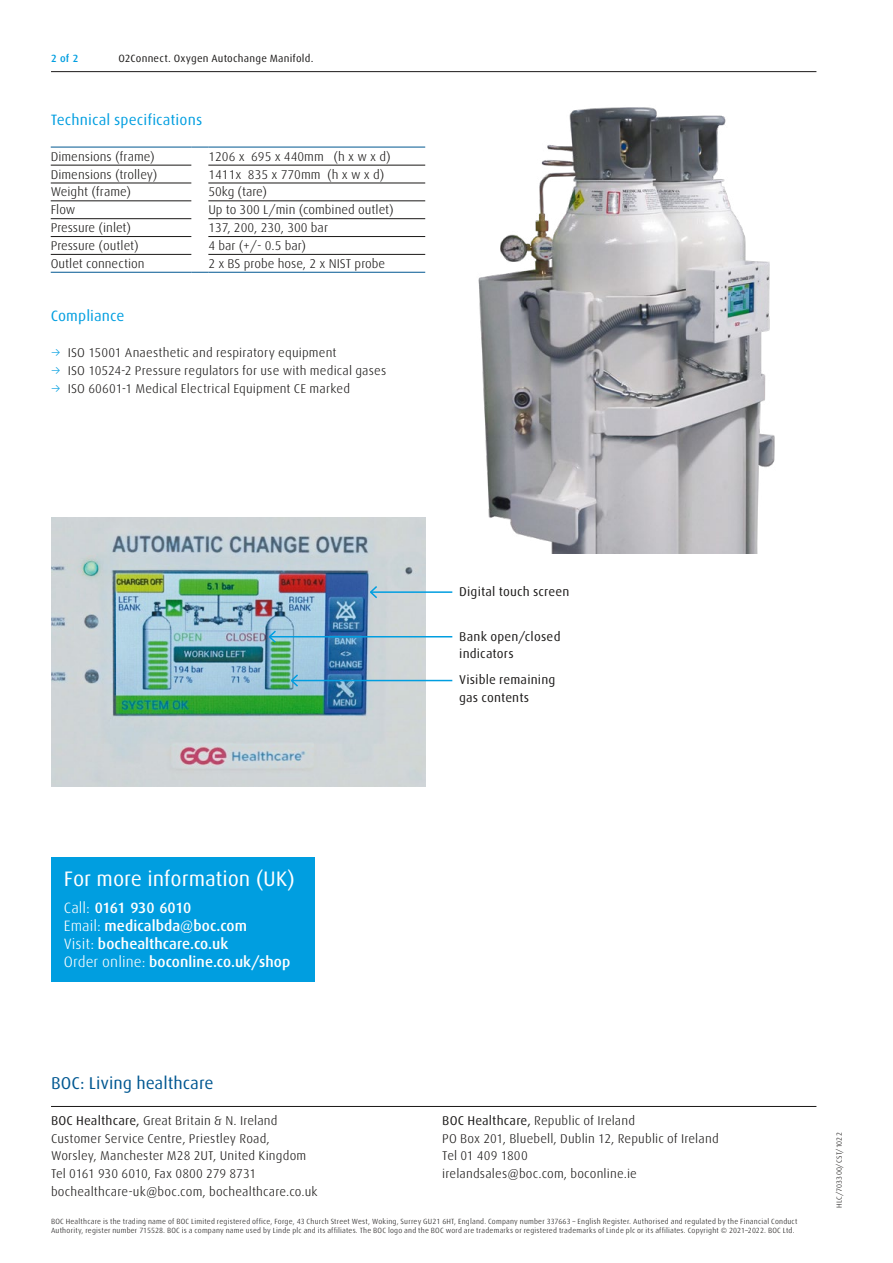
<style>
.page{position:relative;width:893px;height:1263px;background:#fff}
.page>*{position:absolute;margin:0;border:0;box-sizing:border-box;transform-origin:0 0}
.t1{font:21px "Linde Dax Global";letter-spacing:-.005em;color:#fff}
.t2{font:17.1px "Linde Dax Global";color:#005791}
.t3{font:500 15px/18px "Linde Dax Global";letter-spacing:.005em;color:#fff}
.t4{font:15px "Linde Dax Global";letter-spacing:.005em;color:#009ee0}
.t5{font:300 12.75px/17.9px "Linde Dax Global";letter-spacing:.005em;color:#1a1817}
.t6{font:12.75px/17.9px "Linde Dax Global";letter-spacing:.015em;color:#1a1817}
.t7{font:10.5px "Linde Dax Global";letter-spacing:.02em;color:#1a1817}
.t8{font:500 10.5px "Linde Dax Global";color:#009ee0}
.t9{font:300 7.5px/9px "Linde Dax Global";letter-spacing:.025em;color:#1a1817}
.s1{color:#009ee0}
.s2{font-weight:300}
.s3{font-weight:400}
</style>
<div class="page">
<img style="left:51px;top:518px;width:374px;height:268px">
<hr style="left:51px;top:71px;width:765px;height:1px;background:#1a1817">
<hr style="left:51px;top:165px;width:140px;height:1px;background:#1a1817">
<hr style="left:208px;top:165px;width:217px;height:1px;background:#1a1817">
<hr style="left:51px;top:183px;width:140px;height:1px;background:#1a1817">
<hr style="left:208px;top:183px;width:217px;height:1px;background:#1a1817">
<hr style="left:51px;top:201px;width:140px;height:1px;background:#1a1817">
<hr style="left:208px;top:201px;width:217px;height:1px;background:#1a1817">
<hr style="left:51px;top:218px;width:140px;height:1px;background:#1a1817">
<hr style="left:208px;top:218px;width:217px;height:1px;background:#1a1817">
<hr style="left:51px;top:236px;width:140px;height:1px;background:#1a1817">
<hr style="left:208px;top:236px;width:217px;height:1px;background:#1a1817">
<hr style="left:51px;top:254px;width:140px;height:1px;background:#1a1817">
<hr style="left:208px;top:254px;width:217px;height:1px;background:#1a1817">
<hr style="left:51px;top:147px;width:140px;height:1px;background:#005791">
<svg style="left:191px;top:147px;width:17px;height:1px"></svg>
<hr style="left:208px;top:147px;width:217px;height:1px;background:#005791">
<hr style="left:51px;top:272px;width:140px;height:1px;background:#005791">
<svg style="left:191px;top:272px;width:17px;height:1px"></svg>
<hr style="left:208px;top:272px;width:217px;height:1px;background:#005791">
<hr style="left:371px;top:591px;width:81px;height:2px;background:#009ee0">
<svg style="left:368px;top:584px;width:11px;height:16px"></svg>
<hr style="left:269px;top:636px;width:183px;height:1px;background:#009ee0">
<svg style="left:267px;top:629px;width:11px;height:15px"></svg>
<hr style="left:292px;top:680px;width:160px;height:1px;background:#009ee0">
<svg style="left:289px;top:673px;width:11px;height:15px"></svg>
<img style="left:478px;top:107px;width:297px;height:446px">
<hr style="left:51px;top:1106px;width:765px;height:1px;background:#1a1817">
<div style="left:51px;top:857px;width:264px;height:125px;background:#009ee0"></div>
<p class="t8" style="left:51px;top:52px;width:29px">2 of 2</p>
<p class="t7" style="left:118px;top:52px;width:197px">O2Connect. Oxygen Autochange Manifold.</p>
<p class="t4" style="left:51px;top:111px;width:153px">Technical specifications</p>
<p class="t5" style="left:51px;top:147px;width:105px">Dimensions (frame)</p>
<p class="t5" style="left:208px;top:147px;width:184px">1206 x 695 x 440mm (h x w x d)</p>
<p class="t5" style="left:51px;top:165px;width:108px">Dimensions (trolley)</p>
<p class="t5" style="left:208px;top:165px;width:178px">1411x 835 x 770mm (h x w x d)</p>
<p class="t5" style="left:51px;top:183px;width:82px">Weight (frame)</p>
<p class="t5" style="left:208px;top:183px;width:60px">50kg (tare)</p>
<p class="t5" style="left:51px;top:201px;width:26px">Flow</p>
<p class="t5" style="left:208px;top:201px;width:187px">Up to 300 L/min (combined outlet)</p>
<p class="t5" style="left:51px;top:219px;width:82px">Pressure (inlet)</p>
<p class="t5" style="left:208px;top:219px;width:121px">137, 200, 230, 300 bar</p>
<p class="t5" style="left:51px;top:237px;width:89px">Pressure (outlet)</p>
<p class="t5" style="left:208px;top:237px;width:99px">4 bar (+/- 0.5 bar)</p>
<p class="t5" style="left:51px;top:254px;width:95px">Outlet connection</p>
<p class="t5" style="left:208px;top:254px;width:178px">2 x BS probe hose, 2 x NIST probe</p>
<p class="t4" style="left:51px;top:307px;width:75px">Compliance</p>
<p class="t5" style="left:51px;top:344px;width:287px"><span class="s1">→</span> ISO 15001 Anaesthetic and respiratory equipment</p>
<p class="t5" style="left:51px;top:362px;width:337px"><span class="s1">→</span> ISO 10524-2 Pressure regulators for use with medical gases</p>
<p class="t5" style="left:51px;top:379px;width:301px"><span class="s1">→</span> ISO 60601-1 Medical Electrical Equipment CE marked</p>
<p class="t6" style="left:459px;top:583px;width:112px">Digital touch screen</p>
<p class="t6" style="left:459px;top:627px;width:103px">Bank open/closed indicators</p>
<p class="t6" style="left:459px;top:671px;width:98px">Visible remaining gas contents</p>
<h1 class="t1" style="left:64px;top:867px;width:233px">For more information (UK)</h1>
<p class="t3" style="left:64px;top:898px;width:228px"><span class="s2">Call:</span> 0161 930 6010<br><span class="s2">Email:</span> medicalbda@boc.com<br><span class="s2">Visit:</span> bochealthcare.co.uk<br><span class="s2">Order online:</span> boconline.co.uk/shop</p>
<h2 class="t2" style="left:51px;top:1073px;width:164px">BOC: Living healthcare</h2>
<p class="t5" style="left:51px;top:1111px;width:268px"><span class="s3">BOC Healthcare,</span> Great Britain &amp; N. Ireland Customer Service Centre, Priestley Road, Worsley, Manchester M28 2UT, United Kingdom Tel 0161 930 6010, Fax 0800 279 8731 bochealthcare-uk@boc.com, bochealthcare.co.uk</p>
<p class="t5" style="left:442px;top:1111px;width:278px"><span class="s3">BOC Healthcare,</span> Republic of Ireland<br>PO Box 201, Bluebell, Dublin 12, Republic of Ireland Tel 01 409 1800<br>irelandsales@boc.com, boconline.ie</p>
<p class="t9" style="left:51px;top:1217px;width:748px">BOC Healthcare is the trading name of BOC Limited registered office, Forge, 43 Church Street West, Woking, Surrey GU21 6HT, England. Company number 337663 – English Register. Authorised and regulated by the Financial Conduct<br>Authority, register number 715528. BOC is a company name used by Linde plc and its affiliates. The BOC logo and the BOC word are trademarks or registered trademarks of Linde plc or its affiliates. Copyright © 2021–2022. BOC Ltd.</p>
<p class="t9" style="left:835px;top:1208px;width:77px;rotate:-90deg">HLC/703300/CST/1022</p>
</div>
